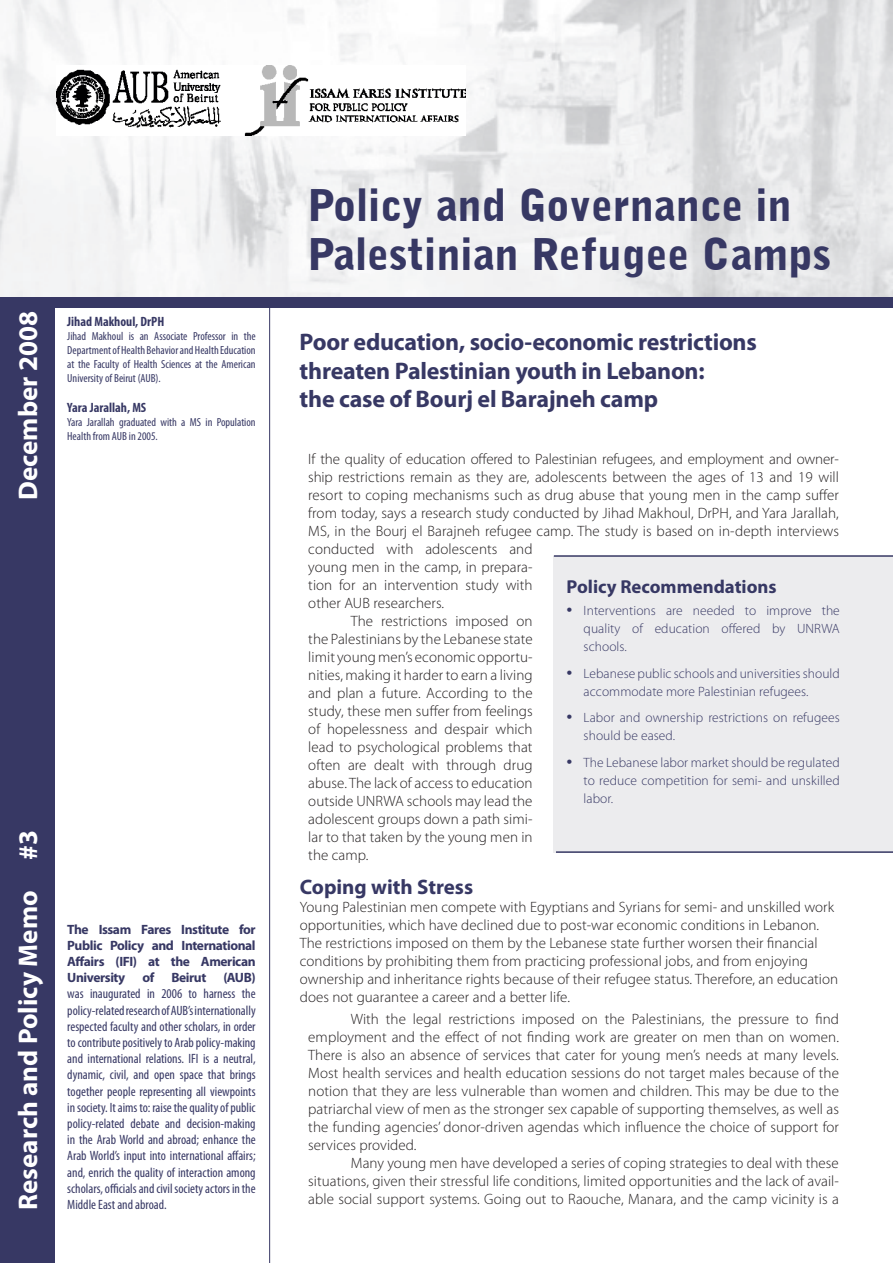
<style>
.page{position:relative;width:893px;height:1263px;background:#fff}
.page>*{position:absolute;margin:0;border:0;box-sizing:border-box;transform-origin:0 0}
.t1{font:900 43.5px/49.5px "Bell Gothic BT";color:#373864}
.t2{font:700 27px "Myriad Pro";color:#fff}
.Intro{font:700 24px/28.8px "Myriad Pro";letter-spacing:-.01em;color:#373864}
.t3{font:700 21px "Myriad Pro";color:#373864}
.t4{font:700 18.75px "Myriad Pro";color:#373864}
.Body_Inside{font:300 15px/18px "Myriad Pro";letter-spacing:.005em;color:#231f20;text-align:justify}
.Body_1st_paragraph{font:300 15px/18px "Myriad Pro";letter-spacing:.005em;color:#231f20}
.Side_Info_body{font:condensed 13.5px/16.2px "Myriad Pro";color:#373864;text-align:justify}
.Body_1st_paragraph-2{font:300 13.5px/18px "Myriad Pro";letter-spacing:.005em;color:#373864;text-align:justify}
.Side_Info_body-2{font:700 13.5px/16.2px "Myriad Pro";letter-spacing:-.03em;color:#373864;text-align:justify}
.Caption_Header{font:700 condensed 13.5px "Myriad Pro";color:#373864}
.Caption_body{font:condensed 11.7px/14.1px "Myriad Pro";color:#373864;text-align:justify}
.s1{font-weight:700;font-stretch:normal}
.s2{font-size:24px}
</style>
<div class="page">
<img style="left:0;top:0;width:893px;height:298px">
<div style="left:0;top:298px;width:893px;height:10px;background:#373864"></div>
<img style="left:56px;top:66px;width:410px;height:69px">
<div style="left:0;top:298px;width:54px;height:965px;background:#373864"></div>
<div style="left:554px;top:556px;width:339px;height:296px;background:#ececee"></div>
<hr style="left:554px;top:555px;width:339px;height:2px;background:#373864">
<hr style="left:556px;top:851px;width:337px;height:2px;background:#373864">
<hr style="left:269px;top:298px;width:1px;height:965px;background:#373864">
<p class="t2" style="left:10px;top:500px;width:190px;rotate:-90deg">December 2008</p>
<p class="Caption_Header" style="left:67px;top:313px;width:99px">Jihad Makhoul, DrPH</p>
<p class="Caption_body" style="left:67px;top:329px;width:190px">Jihad Makhoul is an Associate Professor in the Department of Health Behavior and Health Education at the Faculty of Health Sciences at the American University of Beirut (AUB).</p>
<p class="Caption_Header" style="left:67px;top:399px;width:81px">Yara Jarallah, MS</p>
<p class="Caption_body" style="left:67px;top:415px;width:190px">Yara Jarallah graduated with a MS in Population<br>Health from AUB in 2005.</p>
<p class="t2" style="left:10px;top:860px;width:31px;rotate:-90deg">#3</p>
<p class="t2" style="left:10px;top:1210px;width:321px;rotate:-90deg">Research and Policy Memo</p>
<p class="Side_Info_body-2" style="left:67px;top:920px;width:190px">The Issam Fares Institute for Public Policy and International Affairs (IFI) at the American University</p>
<p class="Side_Info_body-2" style="left:142px;top:969px;width:13px">of</p>
<p class="Side_Info_body-2" style="left:171px;top:969px;width:36px">Beirut</p>
<p class="Side_Info_body" style="left:67px;top:969px;width:190px;text-indent:156px"><span class="s1">(AUB) </span>was inaugurated in 2006 to harness the policy-related research of AUB’s internationally respected faculty and other scholars, in order to contribute positively to Arab policy-making and international relations. IFI is a neutral, dynamic, civil, and open space that brings together people representing all viewpoints in society. It aims to: raise the quality of public policy-related debate and decision-making in the Arab World and abroad; enhance the Arab World’s input into international affairs; and, enrich the quality of interaction among scholars, officials and civil society actors in the</p>
<p class="Side_Info_body" style="left:67px;top:1196px;width:101px">Middle East and abroad.</p>
<p class="t1" style="left:307px;top:180px;width:525px">Policy and Governance in<br>Palestinian Refugee Camps</p>
<p class="Intro" style="left:300px;top:326px;width:459px">Poor education, socio-economic restrictions threaten Palestinian youth in Lebanon:<br>the case of Bourj el Barajneh camp</p>
<p class="Body_1st_paragraph" style="left:308px;top:450px;width:532px">If the quality of education offered to Palestinian refugees, and employment and owner&shy;ship restrictions remain as they are, adolescents between the ages of 13 and 19 will resort to coping mechanisms such as drug abuse that young men in the camp suffer from today, says a research study conducted by Jihad Makhoul, DrPH, and Yara Jarallah, MS, in the Bourj el Barajneh refugee camp. The study is based on in-depth interviews conducted with adolescents and<br>young men in the camp, in prepara-<br>tion for an intervention study with<br>other AUB researchers.</p>
<p class="Body_Inside" style="left:308px;top:612px;width:226px;text-indent:43px">The restrictions imposed on the Palestinians by the Lebanese state limit young men’s economic opportu&shy;nities, making it harder to earn a living and plan a future. According to the study, these men suffer from feelings of hopelessness and despair which lead to psychological problems that often are dealt with through drug abuse. The lack of access to education outside UNRWA schools may lead the adolescent groups down a path simi&shy;lar to that taken by the young men in the camp.</p>
<p class="t3" style="left:300px;top:873px;width:175px">Coping with Stress</p>
<p class="Body_Inside" style="left:300px;top:898px;width:540px;text-align:left">Young Palestinian men compete with Egyptians and Syrians for semi- and unskilled work opportunities, which have declined due to post-war economic conditions in Lebanon.<br>The restrictions imposed on them by the Lebanese state further worsen their financial conditions by prohibiting them from practicing professional jobs, and from enjoying ownership and inheritance rights because of their refugee status. Therefore, an education does not guarantee a career and a better life.</p>
<p class="Body_Inside" style="left:308px;top:1010px;width:532px;text-indent:43px">With the legal restrictions imposed on the Palestinians, the pressure to find employment and the effect of not finding work are greater on men than on women.<br>There is also an absence of services that cater for young men’s needs at many levels.<br>Most health services and health education sessions do not target males because of the notion that they are less vulnerable than women and children. This may be due to the patriarchal view of men as the stronger sex capable of supporting themselves, as well as the funding agencies’ donor-driven agendas which influence the choice of support for services provided.</p>
<p class="Body_Inside" style="left:308px;top:1154px;width:532px;text-indent:43px">Many young men have developed a series of coping strategies to deal with these situations, given their stressful life conditions, limited opportunities and the lack of avail&shy;able social support systems. Going out to Raouche, Manara, and the camp vicinity is a</p>
<p class="t4" style="left:567px;top:574px;width:211px">Policy Recommendations</p>
<p class="Body_1st_paragraph-2" style="left:584px;top:602px;width:258px;text-indent:-17px"><span class="s2">•</span> Interventions are needed to improve the quality of education offered by UNRWA schools.</p>
<p class="Body_1st_paragraph-2" style="left:584px;top:664px;width:258px;text-indent:-17px"><span class="s2">•</span> Lebanese public schools and universities should accommodate more Palestinian refugees.</p>
<p class="Body_1st_paragraph-2" style="left:584px;top:709px;width:258px;text-indent:-17px"><span class="s2">•</span> Labor and ownership restrictions on refugees should be eased.</p>
<p class="Body_1st_paragraph-2" style="left:584px;top:753px;width:258px;text-indent:-17px"><span class="s2">•</span> The Lebanese labor market should be regulated to reduce competition for semi- and unskilled labor.</p>
</div>
